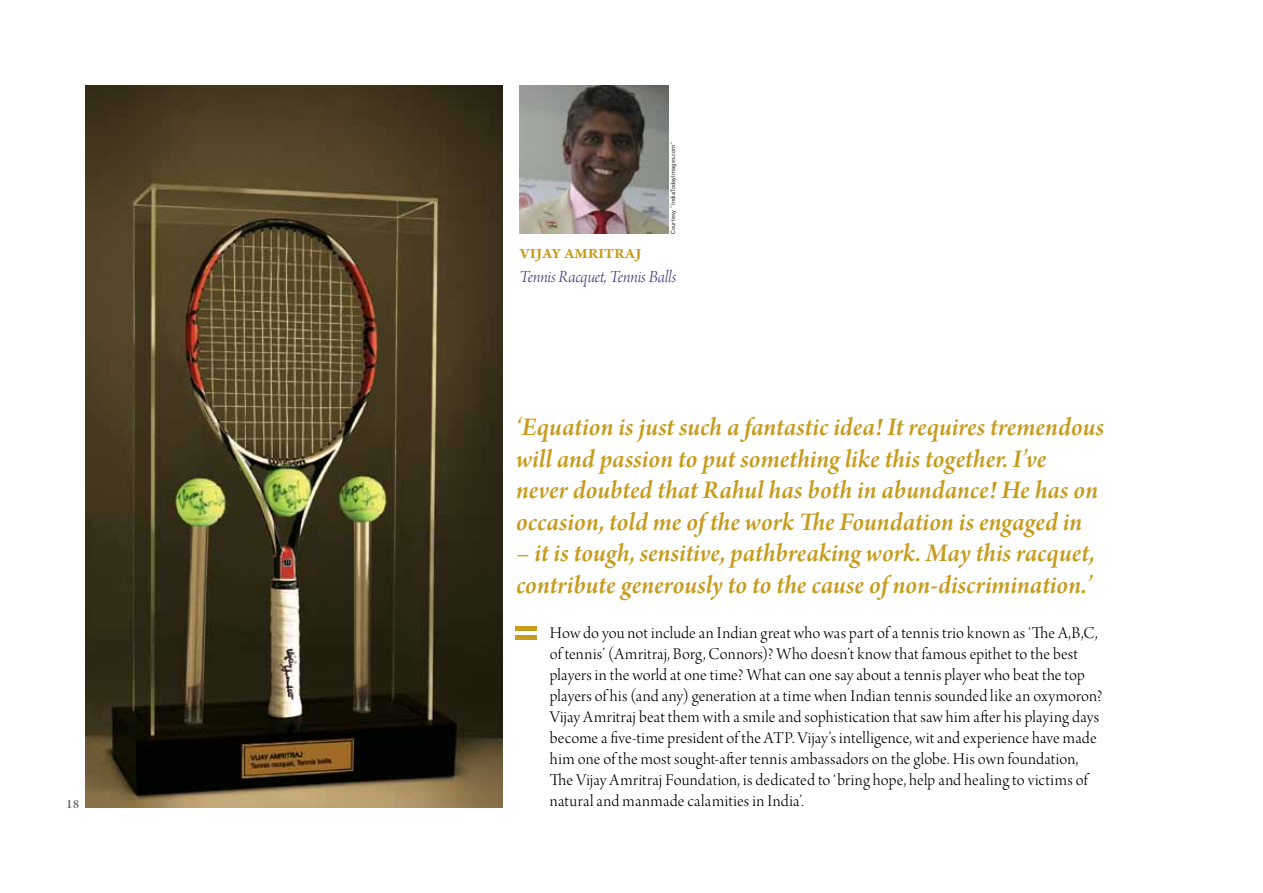
<style>
.page{position:relative;width:1263px;height:893px;background:#fff}
.page>*{position:absolute;margin:0;border:0;box-sizing:border-box;transform-origin:0 0}
.t1{font:27px/31.5px "Arno Pro Smbd Italic Subhead";color:#c79b1c}
.t2{font:20.4px "Arno Pro Smbd Subhead";letter-spacing:-.01em;color:#c79b1c}
.t3{font:18px "Arno Pro Light Italic Display";color:#3c3a75}
.t4{font:17.4px/21px "Arno Pro Light Display";letter-spacing:.01em;color:#000}
.t5{font:13.5px "Arno Pro Smbd Subhead";color:#6d6e71}
.t6{font:6px "DIN Pro";color:#000}
</style>
<div class="page">
<img style="left:519px;top:85px;width:149px;height:149px">
<img style="left:86px;top:85px;width:416px;height:723px">
<div style="left:516px;top:626px;width:21px;height:5px;background:#c79b1c"></div>
<div style="left:516px;top:635px;width:21px;height:5px;background:#c79b1c"></div>
<p class="t5" style="left:66px;top:796px;width:15px">18</p>
<p class="t6" style="left:669px;top:234px;width:94px;rotate:-90deg">Courtesy “IndiaTodayImages.com”</p>
<p class="t2" style="left:519px;top:241px;width:124px">vijay amritraj</p>
<p class="t3" style="left:519px;top:267px;width:158px">Tennis Racquet, Tennis Balls</p>
<h1 class="t1" style="left:516px;top:413px;width:590px">‘Equation is just such a fantastic idea! It requires tremendous will and passion to put something like this together. I’ve never doubted that Rahul has both in abundance! He has on occasion, told me of the work The Foundation is engaged in</h1>
<h1 class="t1" style="left:516px;top:539px;width:580px">– it is tough, sensitive, pathbreaking work. May this racquet, contribute generously to to the cause of non-discrimination.’</h1>
<p class="t4" style="left:550px;top:624px;width:554px">How do you not include an Indian great who was part of a tennis trio known as ‘The A,B,C, of tennis’ (Amritraj, Borg, Connors)? Who doesn’t know that famous epithet to the best players in the world at one time? What can one say about a tennis player who beat the top players of his (and any) generation at a time when Indian tennis sounded like an oxymoron?<br>Vijay Amritraj beat them with a smile and sophistication that saw him after his playing days become a five-time president of the ATP. Vijay’s intelligence, wit and experience have made him one of the most sought-after tennis ambassadors on the globe. His own foundation, The Vijay Amritraj Foundation, is dedicated to ‘bring hope, help and healing to victims of natural and manmade calamities in India’.</p>
</div>
